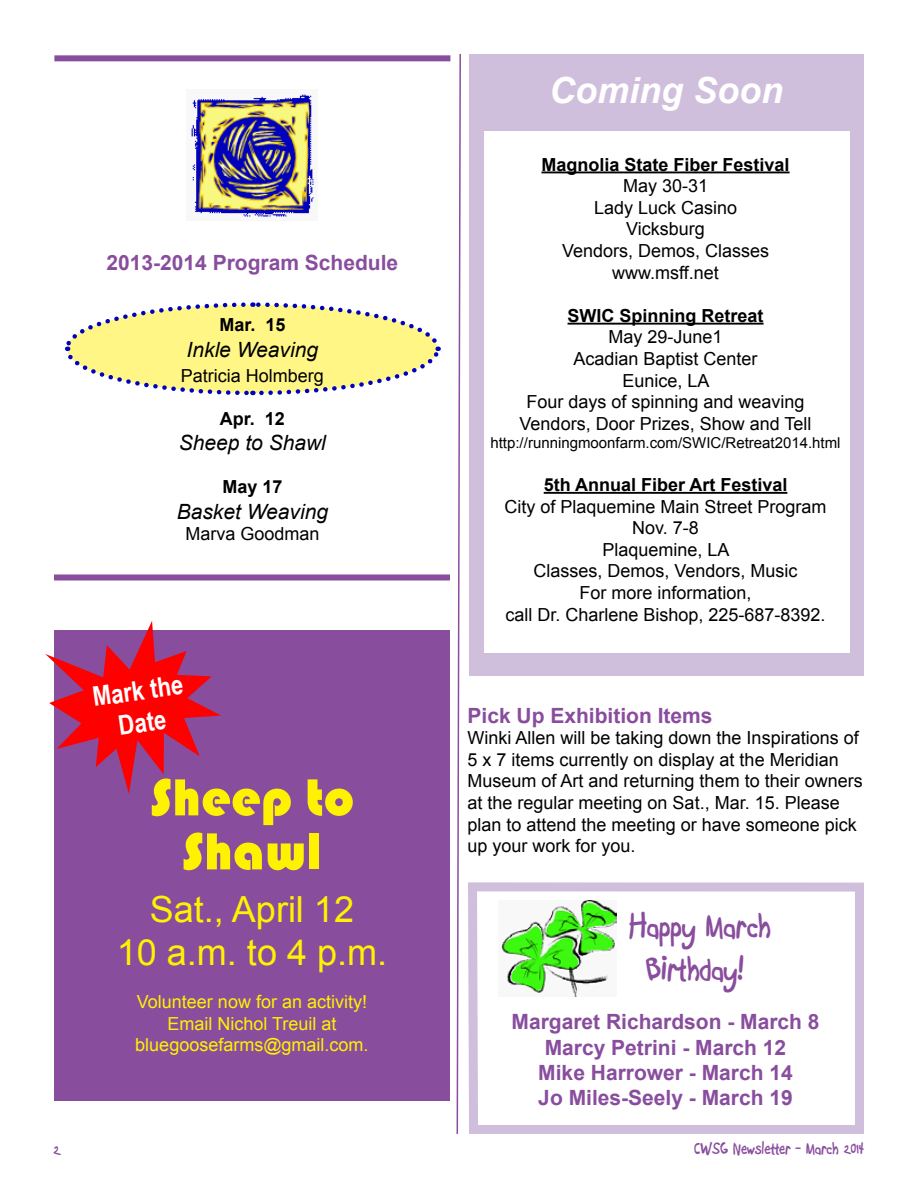
<style>
.page{position:relative;width:918px;height:1188px;background:#fff}
.page>*{position:absolute;margin:0;border:0;box-sizing:border-box;transform-origin:0 0}
.t1{font:54px/54px "Bauhaus 93";color:#fff200;text-align:center}
.t2{font:36px/43.2px "Arial";color:#fff200;text-align:center}
.t3{font:700 36px/43.2px "Boopee";color:#894d9e;text-align:center}
.t4{font:italic 700 36px "Arial";color:#fff}
.t5{font:700 27px/32.4px "Arial Narrow";color:#fff;text-align:center}
.t6{font:700 21px/25.2px "Arial";color:#894d9e;text-align:center}
.t7{font:italic 21px "Arial";color:#000}
.t8{font:18px/21.6px "Arial";color:#000;text-align:center}
.t9{font:700 18px "Arial";color:#000}
.t10{font:18px/21.6px "Arial";color:#fff200;text-align:center}
.t11{font:700 18px "Boopee";color:#894d9e}
.t12{font:15px "Arial";color:#000}
</style>
<div class="page">
<svg style="left:65px;top:302px;width:376px;height:94px"></svg>
<div style="left:54px;top:55px;width:396px;height:6px;background:#894d9e"></div>
<img style="left:191px;top:94px;width:123px;height:123px">
<div style="left:54px;top:574px;width:396px;height:6px;background:#894d9e"></div>
<svg style="left:456px;top:54px;width:5px;height:1080px"></svg>
<div style="left:469px;top:54px;width:395px;height:622px;background:#d0bedd"></div>
<div style="left:484px;top:131px;width:365px;height:521px;background:#fff"></div>
<hr style="left:542px;top:172px;width:248px;height:1px;background:#000">
<hr style="left:568px;top:323px;width:196px;height:2px;background:#000">
<hr style="left:544px;top:492px;width:243px;height:2px;background:#000">
<svg style="left:468px;top:882px;width:396px;height:252px"></svg>
<div style="left:54px;top:631px;width:396px;height:470px;background:#894d9e"></div>
<svg style="left:45px;top:621px;width:185px;height:173px"></svg>
<img style="left:498px;top:900px;width:118px;height:97px">
<p class="t6" style="left:107px;top:250px;width:293px">2013-2014 Program Schedule</p>
<p class="t9" style="left:219px;top:313px;width:68px">Mar. 15</p>
<p class="t7" style="left:187px;top:336px;width:133px">Inkle Weaving</p>
<p class="t8" style="left:181px;top:365px;width:145px">Patricia Holmberg</p>
<p class="t9" style="left:220px;top:407px;width:67px">Apr. 12</p>
<p class="t7" style="left:179px;top:429px;width:149px">Sheep to Shawl</p>
<p class="t9" style="left:222px;top:475px;width:62px">May 17</p>
<p class="t7" style="left:177px;top:498px;width:153px">Basket Weaving</p>
<p class="t8" style="left:185px;top:523px;width:136px">Marva Goodman</p>
<h3 class="t5" style="left:90px;top:679px;width:93px;rotate:-8deg">Mark the<br>Date</h3>
<h1 class="t1" style="left:150px;top:771px;width:206px">Sheep to<br>Shawl</h1>
<h2 class="t2" style="left:117px;top:888px;width:272px">Sat., April 12<br>10 a.m. to 4 p.m.</h2>
<p class="t10" style="left:135px;top:991px;width:235px">Volunteer now for an activity!<br>Email Nichol Treuil at bluegoosefarms@gmail.com.</p>
<h2 class="t4" style="left:549px;top:66px;width:235px">Coming Soon</h2>
<p class="t9" style="left:542px;top:152px;width:250px">Magnolia State Fiber Festival</p>
<p class="t8" style="left:562px;top:175px;width:209px">May 30-31<br>Lady Luck Casino<br>Vicksburg<br>Vendors, Demos, Classes www.msff.net</p>
<p class="t9" style="left:568px;top:303px;width:198px">SWIC Spinning Retreat</p>
<p class="t8" style="left:520px;top:326px;width:293px">May 29-June1<br>Acadian Baptist Center<br>Eunice, LA<br>Four days of spinning and weaving<br>Vendors, Door Prizes, Show and Tell</p>
<p class="t12" style="left:490px;top:433px;width:352px">http://runningmoonfarm.com/SWIC/Retreat2014.html</p>
<p class="t9" style="left:544px;top:473px;width:245px">5th Annual Fiber Art Festival</p>
<p class="t8" style="left:504px;top:496px;width:324px">City of Plaquemine Main Street Program<br>Nov. 7-8<br>Plaquemine, LA<br>Classes, Demos, Vendors, Music<br>For more information,<br>call Dr. Charlene Bishop, 225-687-8392.</p>
<p class="t6" style="left:468px;top:703px;width:247px">Pick Up Exhibition Items</p>
<p class="t8" style="left:468px;top:727px;width:397px;text-align:left">Winki Allen will be taking down the Inspirations of 5 x 7 items currently on display at the Meridian Museum of Art and returning them to their owners at the regular meeting on Sat., Mar. 15. Please plan to attend the meeting or have someone pick up your work for you.</p>
<h2 class="t3" style="left:629px;top:906px;width:143px">Happy March<br>Birthday!</h2>
<p class="t6" style="left:512px;top:1010px;width:310px">Margaret Richardson - March 8<br>Marcy Petrini - March 12<br>Mike Harrower - March 14<br>Jo Miles-Seely - March 19</p>
<p class="t11" style="left:54px;top:1139px;width:9px">2</p>
<p class="t11" style="left:694px;top:1138px;width:171px">CWSG Newsletter - March 2014</p>
</div>
